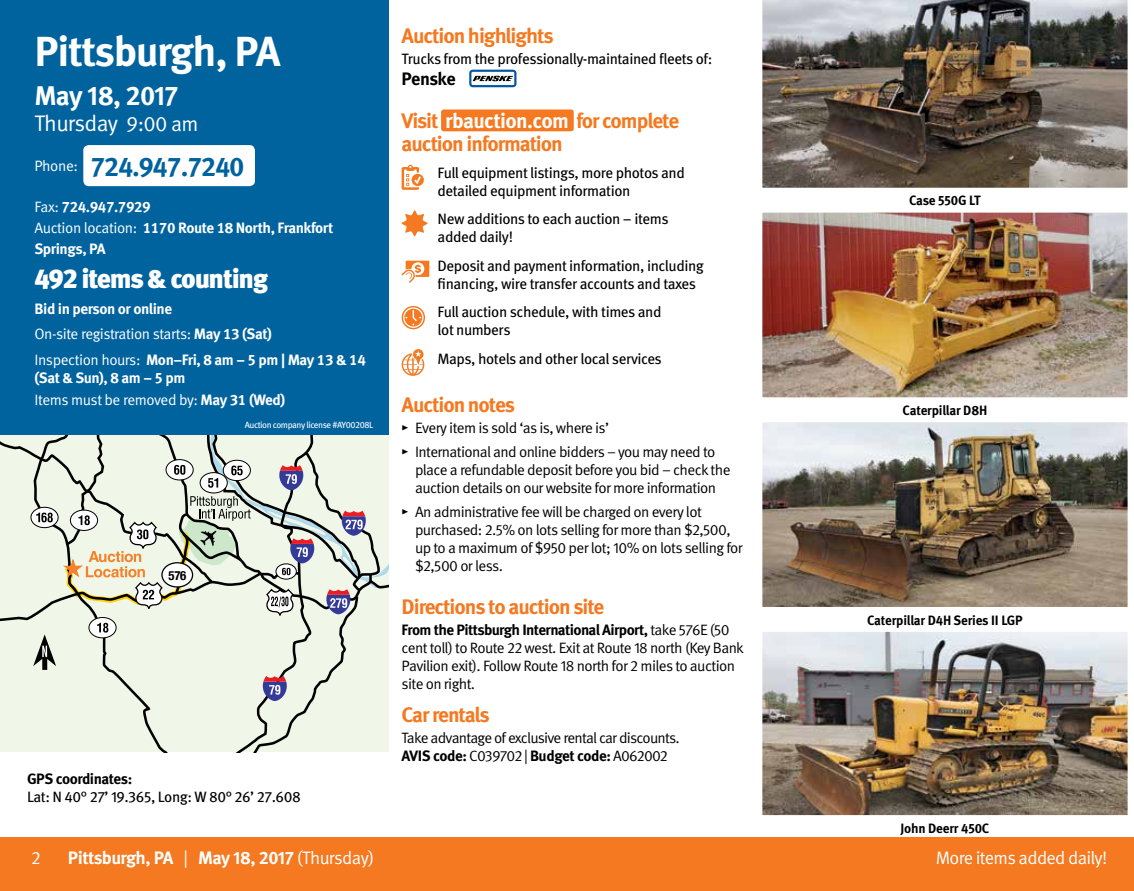
<style>
.page{position:relative;width:1134px;height:891px;background:#fff}
.page>*{position:absolute;margin:0;border:0;box-sizing:border-box;transform-origin:0 0}
.t1{font:700 42px "Meta Pro";letter-spacing:-.035em;color:#fff}
.t2{font:700 27px "Meta Pro";letter-spacing:-.05em;color:#00639e}
.t3{font:900 27px "Meta Pro";letter-spacing:-.05em;color:#fff}
.t4{font:700 27px "Meta Pro";letter-spacing:-.035em;color:#fff}
.t5{font:22.5px "Meta Pro";letter-spacing:-.035em;color:#fff}
.t6{font:700 21px/22.5px "Meta Pro";letter-spacing:-.05em;color:#f47920}
.t7{font:700 18px "Meta Pro";letter-spacing:-.035em;color:#fff}
.t8{font:18px "Meta Pro";letter-spacing:-.04em;color:#fff}
.t9{font:700 18px "Meta Pro";letter-spacing:-.035em;color:#000}
.t10{font:15px/18px "Meta Pro";letter-spacing:-.04em;color:#000}
.t11{font:15px/18px "Meta Pro";letter-spacing:-.03em;color:#000}
.t12{font:700 15px/21px "Meta Pro";letter-spacing:-.03em;color:#fff}
.t13{font:700 15px "Meta Pro";letter-spacing:-.035em;color:#000}
.t14{font:700 13.5px "Meta Pro";letter-spacing:-.015em;color:#000}
.t15{font:700 condensed 12.75px "Helvetica Neue";color:#000}
.t16{font:9px "Meta Pro";letter-spacing:-.05em;color:#fff}
.s1{font-size:21px}
.s2{font-weight:400}
.s3{color:#fff}
.s4{font-family:"Meta Cond Pro"}
.s5{font-weight:700}
</style>
<div class="page">
<div style="left:0;top:837px;width:1134px;height:54px;background:#f47920"></div>
<div style="left:0;top:0;width:388px;height:436px;background:#00639e"></div>
<div style="left:83px;top:145px;width:172px;height:41px;background:#fff;border-radius:5px"></div>
<div style="left:441px;top:110px;width:133px;height:21px;background:#f47920;border-radius:3px"></div>
<svg style="left:402px;top:165px;width:22px;height:25px"></svg>
<svg style="left:401px;top:210px;width:27px;height:27px"></svg>
<svg style="left:402px;top:261px;width:27px;height:22px"></svg>
<svg style="left:402px;top:306px;width:23px;height:23px"></svg>
<svg style="left:402px;top:349px;width:22px;height:27px"></svg>
<svg style="left:0;top:436px;width:388px;height:316px;background:#dce1d4"></svg>
<div style="left:162px;top:563px;width:31px;height:24px;background:#fff;border-radius:50%"></div>
<div style="left:161px;top:562px;width:32px;height:26px;border:1px solid #000;border-radius:50%"></div>
<img style="left:762px;top:0;width:366px;height:188px">
<img style="left:763px;top:214px;width:364px;height:182px">
<div style="left:759px;top:210px;width:372px;height:190px;border:3px solid #fff"></div>
<img style="left:763px;top:423px;width:364px;height:183px">
<div style="left:759px;top:419px;width:372px;height:191px;border:3px solid #fff"></div>
<img style="left:763px;top:633px;width:364px;height:181px">
<div style="left:759px;top:629px;width:372px;height:189px;border:3px solid #fff"></div>
<svg style="left:469px;top:70px;width:47px;height:17px"></svg>
<svg style="left:471px;top:72px;width:43px;height:13px"></svg>
<svg style="left:473px;top:76px;width:40px;height:5px"></svg>
<h1 class="t1" style="left:34px;top:19px;width:248px">Pittsburgh, PA</h1>
<h2 class="t4" style="left:34px;top:75px;width:145px">May 18, 2017</h2>
<h3 class="t5" style="left:34px;top:106px;width:166px">Thursday <span class="s1">9:00 am</span></h3>
<h2 class="t2" style="left:34px;top:145px;width:212px"><sup>Phone:</sup> 724.947.7240</h2>
<p class="t12" style="left:34px;top:195px;width:300px"><span class="s2">Fax:</span> 724.947.7929<br><span class="s2">Auction location:</span> 1170 Route 18 North, Frankfort<br>Springs, PA</p>
<h2 class="t3" style="left:34px;top:257px;width:235px">492 items &amp; counting</h2>
<p class="t12" style="left:34px;top:295px;width:333px;line-height:25.5px">Bid in person or online<br><span class="s2">On-site registration starts:</span> May 13 (Sat)<br><span class="s2">Inspection hours:</span> Mon–Fri, 8 am – 5 pm | May 13 &amp; 14</p>
<p class="t12" style="left:34px;top:365px;width:252px;line-height:22.5px">(Sat &amp; Sun), 8 am – 5 pm<br><span class="s2">Items must be removed by:</span> May 31 (Wed)</p>
<p class="t16" style="left:245px;top:418px;width:130px">Auction company license #AY00208L</p>
<p class="t15" style="left:168px;top:565px;width:19px">576</p>
<p class="t13" style="left:27px;top:767px;width:107px">GPS coordinates:</p>
<p class="t11" style="left:27px;top:787px;width:275px">Lat: N 40° 27’ 19.365, Long: W 80° 26’ 27.608</p>
<h3 class="t6" style="left:402px;top:23px;width:154px">Auction highlights</h3>
<p class="t11" style="left:402px;top:49px;width:312px">Trucks from the professionally-maintained fleets of:</p>
<p class="t9" style="left:402px;top:65px;width:56px">Penske</p>
<h3 class="t6" style="left:402px;top:108px;width:279px">Visit <span class="s3">rbauction.com</span> for complete auction information</h3>
<p class="t11" style="left:438px;top:163px;width:249px">Full equipment listings, more photos and detailed equipment information</p>
<p class="t11" style="left:438px;top:209px;width:233px">New additions to each auction – items added daily!</p>
<p class="t11" style="left:438px;top:256px;width:268px">Deposit and payment information, including financing, wire transfer accounts and taxes</p>
<p class="t11" style="left:438px;top:302px;width:225px">Full auction schedule, with times and lot numbers</p>
<p class="t11" style="left:438px;top:349px;width:226px">Maps, hotels and other local services</p>
<h3 class="t6" style="left:402px;top:392px;width:115px">Auction notes</h3>
<p class="t10" style="left:402px;top:415px;width:315px;line-height:24px"><span class="s4">▶</span> Every item is sold ‘as is, where is’<br><span class="s4">▶</span> International and online bidders – you may need to</p>
<p class="t10" style="left:415px;top:460px;width:317px">place a refundable deposit before you bid – check the auction details on our website for more information</p>
<p class="t10" style="left:415px;top:502px;width:329px;text-indent:-14px"><span class="s4">▶</span> An administrative fee will be charged on every lot purchased: 2.5% on lots selling for more than $2,500, up to a maximum of $950 per lot; 10% on lots selling for $2,500 or less.</p>
<h3 class="t6" style="left:402px;top:594px;width:204px">Directions to auction site</h3>
<p class="t10" style="left:402px;top:620px;width:344px"><span class="s5">From the Pittsburgh International Airport,</span> take 576E (50 cent toll) to Route 22 west. Exit at Route 18 north (Key Bank Pavilion exit). Follow Route 18 north for 2 miles to auction site on right.</p>
<h3 class="t6" style="left:402px;top:702px;width:90px">Car rentals</h3>
<p class="t10" style="left:402px;top:728px;width:280px">Take advantage of exclusive rental car discounts.<br><span class="s5">AVIS code:</span> C039702 | <span class="s5">Budget code:</span> A062002</p>
<p class="t14" style="left:909px;top:190px;width:73px">Case 550G LT</p>
<p class="t14" style="left:903px;top:400px;width:86px">Caterpillar D8H</p>
<p class="t14" style="left:867px;top:609px;width:157px">Caterpillar D4H Series II LGP</p>
<p class="t14" style="left:901px;top:817px;width:90px">John Deerr 450C</p>
<p class="t8" style="left:31px;top:844px;width:11px">2</p>
<p class="t7" style="left:68px;top:844px;width:308px">Pittsburgh, PA <span class="s2">|</span> May 18, 2017 <span class="s2">(Thursday)</span></p>
<p class="t8" style="left:936px;top:844px;width:173px">More items added daily!</p>
</div>
